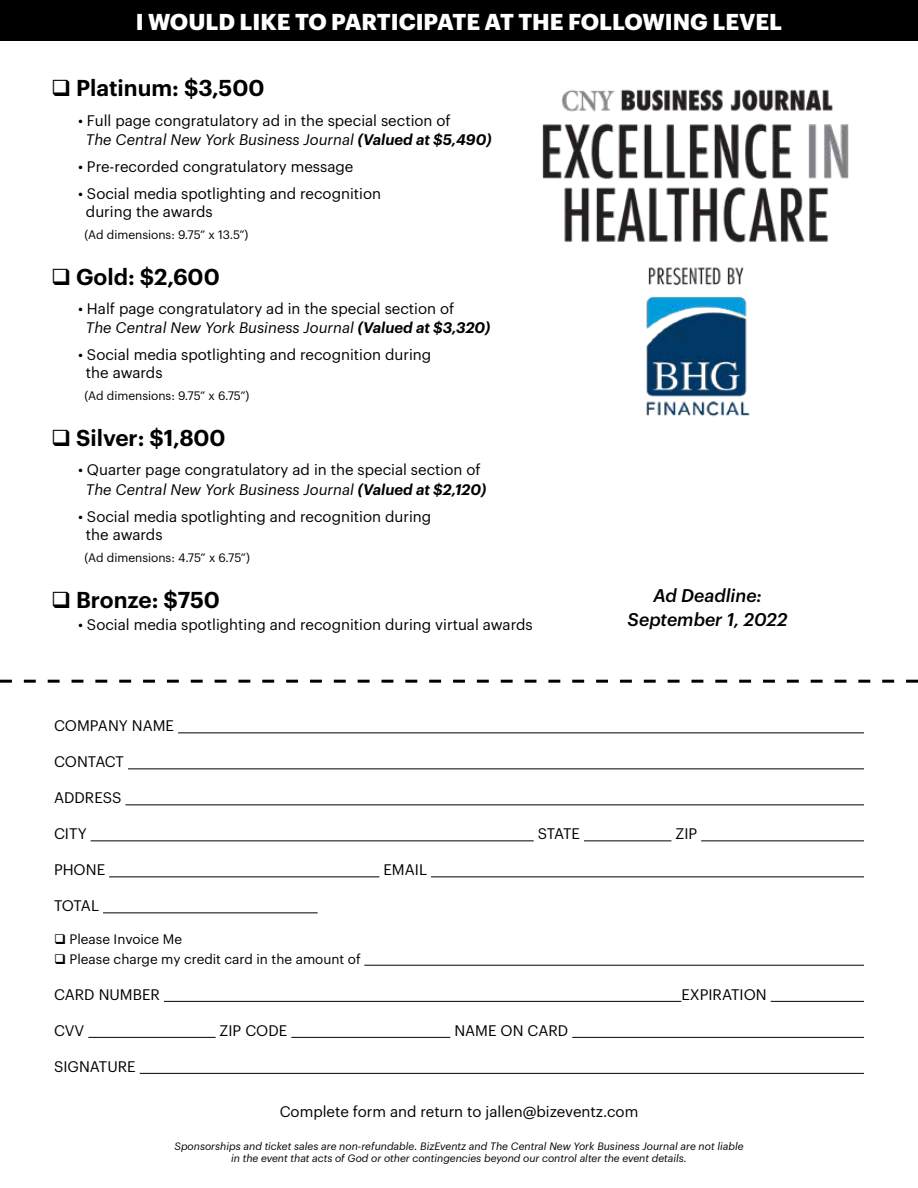
<style>
.page{position:relative;width:918px;height:1188px;background:#fff}
.page>*{position:absolute;margin:0;border:0;box-sizing:border-box;transform-origin:0 0}
.t1{font:600 22.5px "Graphik";color:#000}
.t2{font:700 22.5px "Graphik";color:#fff}
.t3{font:italic 500 18px/24px "Graphik";color:#000;text-align:center}
.t4{font:15px/19.5px "Graphik";color:#000}
.t5{font:13.5px "Graphik";color:#000}
.t6{font:12px "Graphik";color:#000}
.t7{font:italic 10.5px/12px "Graphik";color:#000;text-align:center}
.s1{font-style:italic}
.s2{font-weight:600;font-style:italic}
</style>
<div class="page">
<svg style="left:0;top:680px;width:918px;height:3px"></svg>
<hr style="left:178px;top:732px;width:686px;height:1px;background:#000">
<hr style="left:128px;top:768px;width:736px;height:1px;background:#000">
<hr style="left:125px;top:804px;width:739px;height:1px;background:#000">
<hr style="left:91px;top:840px;width:443px;height:1px;background:#000">
<hr style="left:584px;top:840px;width:87px;height:1px;background:#000">
<hr style="left:701px;top:840px;width:163px;height:1px;background:#000">
<hr style="left:109px;top:876px;width:270px;height:1px;background:#000">
<hr style="left:431px;top:876px;width:433px;height:1px;background:#000">
<hr style="left:103px;top:912px;width:215px;height:1px;background:#000">
<hr style="left:364px;top:965px;width:500px;height:1px;background:#000">
<hr style="left:164px;top:1001px;width:517px;height:1px;background:#000">
<hr style="left:771px;top:1001px;width:93px;height:1px;background:#000">
<hr style="left:88px;top:1037px;width:128px;height:1px;background:#000">
<hr style="left:291px;top:1037px;width:159px;height:1px;background:#000">
<hr style="left:572px;top:1037px;width:292px;height:1px;background:#000">
<hr style="left:140px;top:1073px;width:724px;height:1px;background:#000">
<div style="left:0;top:0;width:918px;height:41px;background:#000"></div>
<img style="left:542px;top:89px;width:307px;height:328px">
<h1 class="t2" style="left:136px;top:4px;width:648px">I WOULD LIKE TO PARTICIPATE AT THE FOLLOWING LEVEL</h1>
<h1 class="t1" style="left:51px;top:71px;width:215px">❑ Platinum: $3,500</h1>
<p class="t4" style="left:86px;top:109px;width:407px;text-indent:-8px">• Full page congratulatory ad in the special section of<br><span class="s1">The Central New York Business Journal</span> <span class="s2">(Valued at $5,490)</span></p>
<p class="t4" style="left:78px;top:155px;width:277px">• Pre-recorded congratulatory message</p>
<p class="t4" style="left:86px;top:183px;width:297px;line-height:18px;text-indent:-8px">• Social media spotlighting and recognition during the awards</p>
<p class="t6" style="left:84px;top:226px;width:166px">(Ad dimensions: 9.75” x 13.5”)</p>
<h1 class="t1" style="left:51px;top:259px;width:170px">❑ Gold: $2,600</h1>
<p class="t4" style="left:86px;top:297px;width:406px;text-indent:-8px">• Half page congratulatory ad in the special section of<br><span class="s1">The Central New York Business Journal</span> <span class="s2">(Valued at $3,320)</span></p>
<p class="t4" style="left:86px;top:344px;width:347px;line-height:18px;text-indent:-8px">• Social media spotlighting and recognition during the awards</p>
<p class="t6" style="left:84px;top:387px;width:167px">(Ad dimensions: 9.75” x 6.75”)</p>
<h1 class="t1" style="left:51px;top:421px;width:176px">❑ Silver: $1,800</h1>
<p class="t4" style="left:78px;top:459px;width:410px;text-align:center">• Quarter page congratulatory ad in the special section of<br><span class="s1">The Central New York Business Journal</span> <span class="s2">(Valued at $2,120)</span></p>
<p class="t4" style="left:86px;top:506px;width:347px;line-height:18px;text-indent:-8px">• Social media spotlighting and recognition during the awards</p>
<p class="t6" style="left:84px;top:549px;width:167px">(Ad dimensions: 4.75” x 6.75”)</p>
<h1 class="t1" style="left:51px;top:582px;width:170px">❑ Bronze: $750</h1>
<p class="t4" style="left:78px;top:613px;width:456px">• Social media spotlighting and recognition during virtual awards</p>
<p class="t3" style="left:628px;top:582px;width:162px">Ad Deadline:<br>September 1, 2022</p>
<p class="t4" style="left:54px;top:715px;width:122px">COMPANY NAME</p>
<p class="t4" style="left:54px;top:751px;width:72px">CONTACT</p>
<p class="t4" style="left:54px;top:787px;width:69px">ADDRESS</p>
<p class="t4" style="left:54px;top:823px;width:34px">CITY</p>
<p class="t4" style="left:538px;top:823px;width:44px">STATE</p>
<p class="t4" style="left:675px;top:823px;width:23px">ZIP</p>
<p class="t4" style="left:54px;top:859px;width:53px">PHONE</p>
<p class="t4" style="left:383px;top:859px;width:45px">EMAIL</p>
<p class="t4" style="left:54px;top:895px;width:47px">TOTAL</p>
<p class="t5" style="left:54px;top:929px;width:130px">❑ Please Invoice Me</p>
<p class="t5" style="left:54px;top:949px;width:308px">❑ Please charge my credit card in the amount of</p>
<p class="t4" style="left:54px;top:983px;width:108px">CARD NUMBER</p>
<p class="t4" style="left:681px;top:983px;width:87px">EXPIRATION</p>
<p class="t4" style="left:54px;top:1019px;width:32px">CVV</p>
<p class="t4" style="left:220px;top:1019px;width:69px">ZIP CODE</p>
<p class="t4" style="left:454px;top:1019px;width:115px">NAME ON CARD</p>
<p class="t4" style="left:54px;top:1055px;width:83px">SIGNATURE</p>
<p class="t4" style="left:280px;top:1100px;width:360px">Complete form and return to jallen@bizeventz.com</p>
<p class="t7" style="left:174px;top:1139px;width:571px">Sponsorships and ticket sales are non-refundable. BizEventz and The Central New York Business Journal are not liable in the event that acts of God or other contingencies beyond our control alter the event details.</p>
</div>
